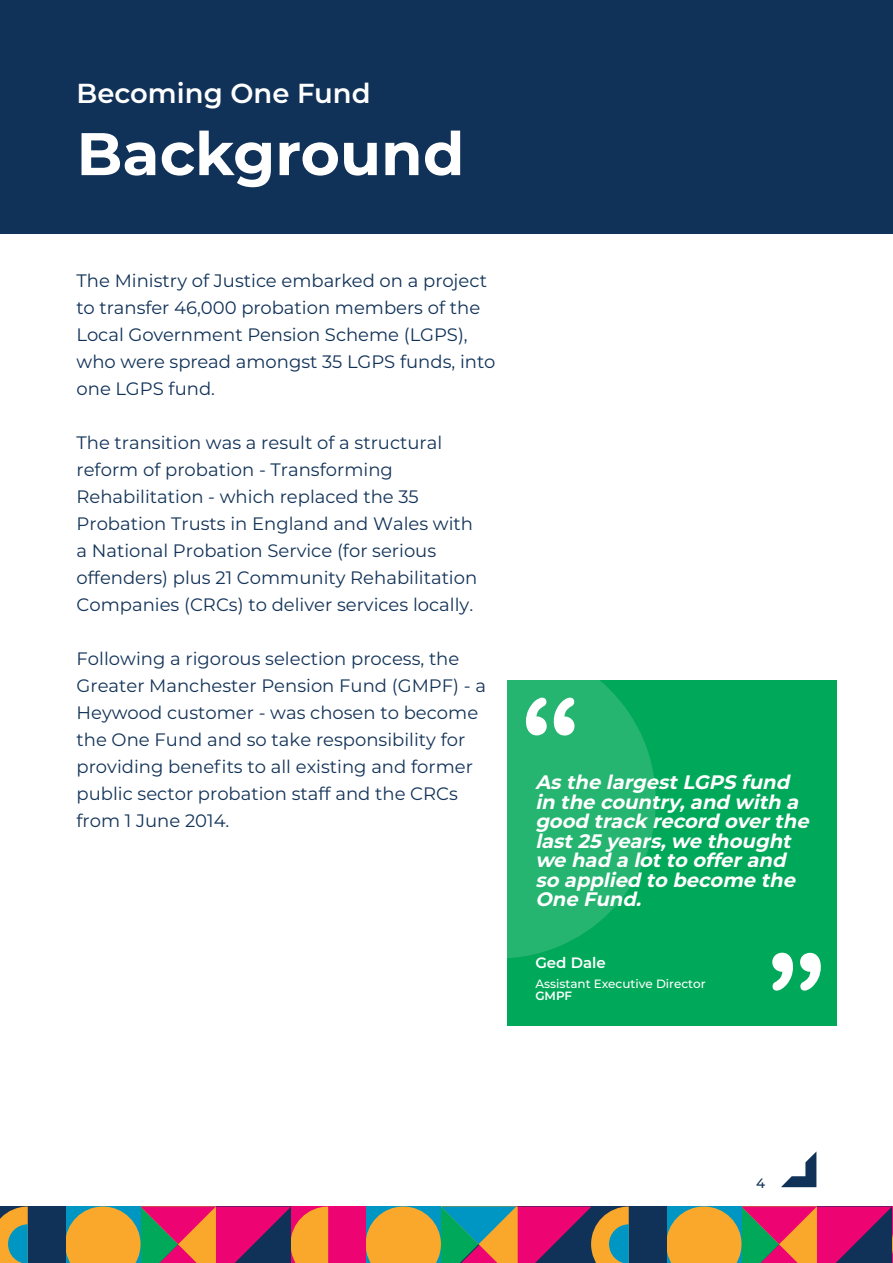
<style>
.page{position:relative;width:893px;height:1263px;background:#fff}
.page>*{position:absolute;margin:0;border:0;box-sizing:border-box;transform-origin:0 0}
.t1{font:700 60px "Montserrat";color:#fff}
.t2{font:600 27.45px "Montserrat";color:#fff}
.t3{font:italic 700 19.5px/19.5px "Montserrat";color:#fff}
.t4{font:18px/27px "Montserrat";color:#133358}
.t5{font:18px/27px "Montserrat";color:#113258}
.t6{font:600 15px "Montserrat";color:#fff}
.t7{font:500 13.5px "Montserrat";color:#113258}
.t8{font:500 12px "Montserrat";color:#fff}
.t9{font:600 12px "Montserrat";color:#fff}
</style>
<div class="page">
<svg style="left:781px;top:1152px;width:35px;height:35px"></svg>
<div style="left:508px;top:680px;width:329px;height:346px;background:#00a859"></div>
<svg style="left:341px;top:643px;width:315px;height:315px"></svg>
<div style="left:0;top:0;width:893px;height:234px;background:#113258"></div>
<div style="left:290px;top:1206px;width:76px;height:57px;background:#ed0372"></div>
<svg style="left:65px;top:1206px;width:263px;height:57px;background:#bb6551"></svg>
<div style="left:0;top:1206px;width:65px;height:57px;background:#113258"></div>
<svg style="left:0;top:1206px;width:28px;height:57px;background:#889769"></svg>
<svg style="left:666px;top:1206px;width:227px;height:57px;background:#b25e56"></svg>
<div style="left:591px;top:1206px;width:75px;height:57px;background:#113258"></div>
<svg style="left:366px;top:1206px;width:263px;height:57px;background:#96755e"></svg>
<svg style="left:526px;top:698px;width:48px;height:37px;background:#a6e0c4"></svg>
<svg style="left:772px;top:953px;width:49px;height:37px"></svg>
<p class="t2" style="left:77px;top:74px;width:296px">Becoming One Fund</p>
<p class="t1" style="left:77px;top:111px;width:389px">Background</p>
<p class="t5" style="left:77px;top:267px;width:420px">The Ministry of Justice embarked on a project to transfer 46,000 probation members of the Local Government Pension Scheme (LGPS), who were spread amongst 35 LGPS funds, into one LGPS fund.</p>
<p class="t4" style="left:77px;top:429px;width:402px">The transition was a result of a structural reform of probation - Transforming Rehabilitation - which replaced the 35<br>Probation Trusts in England and Wales with a National Probation Service (for serious offenders) plus 21 Community Rehabilitation Companies (CRCs) to deliver services locally.</p>
<p class="t4" style="left:77px;top:645px;width:411px">Following a rigorous selection process, the Greater Manchester Pension Fund (GMPF) - a Heywood customer - was chosen to become the One Fund and so take responsibility for providing benefits to all existing and former public sector probation staff and the CRCs from 1 June 2014.</p>
<p class="t3" style="left:535px;top:771px;width:280px">As the largestLGPS fund in the country,and with a good track record overthe last25 years,we thought we had a lotto offerand so applied to become the<br>One Fund.</p>
<p class="t6" style="left:535px;top:952px;width:72px">Ged Dale</p>
<p class="t8" style="left:535px;top:975px;width:172px">Assistant Executive Director</p>
<p class="t9" style="left:535px;top:987px;width:38px">GMPF</p>
<p class="t7" style="left:756px;top:1173px;width:11px">4</p>
</div>
